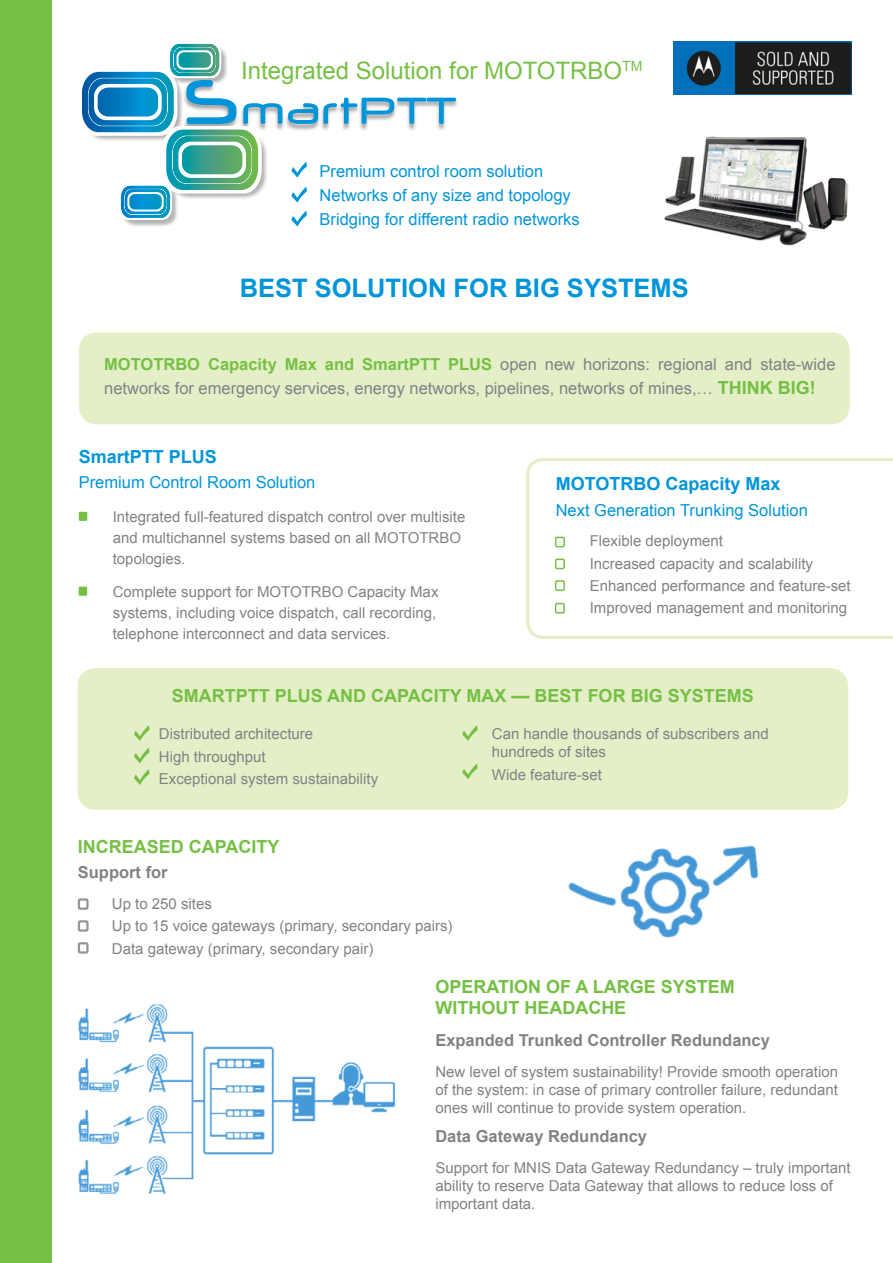
<style>
.page{position:relative;width:893px;height:1263px;background:#fff}
.page>*{position:absolute;margin:0;border:0;box-sizing:border-box;transform-origin:0 0}
.t1{font:700 25.5px "Arial";color:#0095da}
.t2{font:24px "Arial";color:#75c044}
.t3{font:700 18px/21.6px "Arial";color:#75c044}
.t4{font:700 18px "Arial";color:#0095da}
.t5{font:16.5px/24px "Arial";color:#808285}
.t6{font:16.5px/24px "Arial";color:#0095da}
.t7{font:700 16.5px "Arial";color:#808285}
.t8{font:15px/22.2px "Arial";color:#808285}
.s1{font-weight:700;color:#75c044}
.s2{font-weight:700;font-size:18px;color:#75c044}
</style>
<div class="page">
<div style="left:79px;top:332px;width:771px;height:92px;background:#e4efc7;border-radius:18px"></div>
<div style="left:0;top:0;width:51px;height:1263px;background:#75c044"></div>
<div style="left:78px;top:898px;width:11px;height:12px;border:2px solid #939598"></div>
<div style="left:78px;top:920px;width:11px;height:12px;border:2px solid #939598"></div>
<div style="left:78px;top:942px;width:11px;height:11px;border:2px solid #939598"></div>
<div style="left:78px;top:668px;width:770px;height:142px;background:#e4efc7;border-radius:18px"></div>
<svg style="left:134px;top:725px;width:15px;height:16px"></svg>
<svg style="left:134px;top:748px;width:15px;height:15px"></svg>
<svg style="left:134px;top:769px;width:15px;height:16px"></svg>
<svg style="left:462px;top:725px;width:16px;height:16px"></svg>
<svg style="left:462px;top:763px;width:16px;height:16px"></svg>
<svg style="left:526px;top:458px;width:367px;height:181px"></svg>
<img style="left:51px;top:991px;width:345px;height:231px">
<img style="left:664px;top:136px;width:185px;height:110px">
<img style="left:674px;top:42px;width:177px;height:52px">
<svg style="left:82px;top:43px;width:374px;height:184px"></svg>
<img style="left:526px;top:809px;width:289px;height:129px">
<div style="left:79px;top:512px;width:8px;height:9px;background:#75c044"></div>
<div style="left:79px;top:587px;width:8px;height:9px;background:#75c044"></div>
<h2 class="t2" style="left:241px;top:55px;width:403px">Integrated Solution for MOTOTRBO<sup>TM</sup></h2>
<p class="t6" style="left:320px;top:159px;width:262px">Premium control room solution<br>Networks of any size and topology<br>Bridging for different radio networks</p>
<h1 class="t1" style="left:240px;top:271px;width:451px">BEST SOLUTION FOR BIG SYSTEMS</h1>
<p class="t5" style="left:104px;top:353px;width:733px"><span class="s1">MOTOTRBO Capacity Max and SmartPTT PLUS</span> open new horizons: regional and state-wide networks for emergency services, energy networks, pipelines, networks of mines,… <span class="s2">THINK BIG!</span></p>
<p class="t4" style="left:79px;top:444px;width:140px">SmartPTT PLUS</p>
<p class="t6" style="left:79px;top:470px;width:238px">Premium Control Room Solution</p>
<p class="t8" style="left:113px;top:506px;width:354px;line-height:21px">Integrated full-featured dispatch control over multisite and multichannel systems based on all MOTOTRBO topologies.</p>
<p class="t8" style="left:113px;top:582px;width:327px;line-height:21px">Complete support for MOTOTRBO Capacity Max systems, including voice dispatch, call recording, telephone interconnect and data services.</p>
<p class="t4" style="left:556px;top:472px;width:226px">MOTOTRBO Capacity Max</p>
<p class="t6" style="left:556px;top:498px;width:254px">Next Generation Trunking Solution</p>
<p class="t8" style="left:590px;top:530px;width:262px">Flexible deployment<br>Increased capacity and scalability Enhanced performance and feature-set Improved management and monitoring</p>
<p class="t3" style="left:172px;top:686px;width:583px">SMARTPTT PLUS AND CAPACITY MAX — BEST FOR BIG SYSTEMS</p>
<p class="t8" style="left:159px;top:723px;width:221px">Distributed architecture<br>High throughput<br>Exceptional system sustainability</p>
<p class="t8" style="left:492px;top:725px;width:278px;line-height:18px">Can handle thousands of subscribers and hundreds of sites</p>
<p class="t8" style="left:492px;top:763px;width:112px">Wide feature-set</p>
<p class="t3" style="left:78px;top:836px;width:203px">INCREASED CAPACITY</p>
<p class="t7" style="left:78px;top:861px;width:91px">Support for</p>
<p class="t8" style="left:112px;top:893px;width:342px">Up to 250 sites<br>Up to 15 voice gateways (primary, secondary pairs)<br>Data gateway (primary, secondary pair)</p>
<p class="t3" style="left:435px;top:976px;width:301px">OPERATION OF A LARGE SYSTEM<br>WITHOUT HEADACHE</p>
<p class="t7" style="left:435px;top:1029px;width:336px">Expanded Trunked Controller Redundancy</p>
<p class="t8" style="left:435px;top:1063px;width:404px;line-height:18px;text-align:justify">New level of system sustainability! Provide smooth operation of the system: in case of primary controller failure, redundant ones will continue to provide system operation.</p>
<p class="t7" style="left:435px;top:1125px;width:213px">Data Gateway Redundancy</p>
<p class="t8" style="left:435px;top:1158px;width:417px;line-height:18px">Support for MNIS Data Gateway Redundancy – truly important ability to reserve Data Gateway that allows to reduce loss of important data.</p>
</div>
